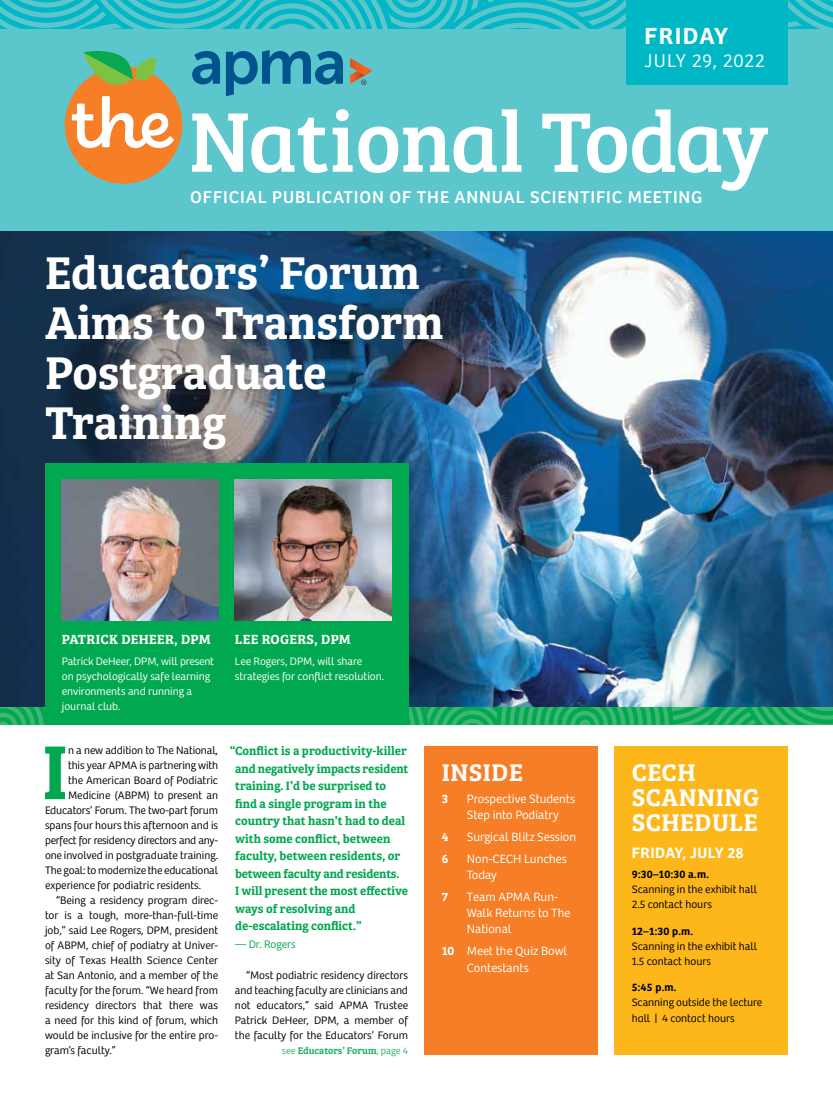
<style>
.page{position:relative;width:833px;height:1103px;background:#fff}
.page>*{position:absolute;margin:0;border:0;box-sizing:border-box;transform-origin:0 0}
.t1{font:87.38px "Bree Serif";letter-spacing:-.025em;color:#fff}
.t2{font:78.88px "Bree Serif Sb";color:#00a850}
.t3{font:47.5px/50px "Bree Serif Sb";color:#fff}
.t4{font:25px/25px "Bree Serif Sb";letter-spacing:.02em;color:#fff}
.t5{font:600 24.12px "Bree";letter-spacing:.06em;color:#fff}
.t6{font:300 19.25px "Bree";letter-spacing:.04em;color:#fff}
.t7{font:17.75px "Bree";letter-spacing:.05em;color:#fff}
.t8{font:600 15.62px "Bree";letter-spacing:.03em;color:#fff}
.t9{font:13.75px "Bree Serif Sb";letter-spacing:.02em;color:#fff}
.t10{font:12.5px/17.5px "Bree Serif Sb";color:#00a850}
.t11{font:300 12.5px/16.2px "Bree";color:#fff}
.t12{font:12.5px "Bree Serif Sb";color:#fff}
.t13{font:300 11.25px/15px "Bree";color:#000}
.t14{font:300 11.25px/15px "Bree";color:#fff}
.t15{font:300 11.25px "Bree";letter-spacing:-.02em;color:#000}
.t16{font:600 11.25px "Bree";letter-spacing:.02em;color:#000}
.t17{font:300 11.25px "Bree";color:#00a850}
.t18{font:10px "Bree Serif Sb";letter-spacing:-.005em;color:#21b46a}
.s1{font-family:"Bree";font-weight:300}
.s2{font-family:"Bree Serif Sb";font-weight:400}
</style>
<div class="page">
<img style="left:0;top:231px;width:832px;height:476px">
<div style="left:0;top:28px;width:832px;height:203px;background:#5bc6cc"></div>
<svg style="left:0;top:0;width:832px;height:29px;background:#2cbec8"></svg>
<div style="left:425px;top:746px;width:173px;height:308px;background:#f57e27"></div>
<svg style="left:65px;top:50px;width:456px;height:134px"></svg>
<div style="left:615px;top:746px;width:172px;height:308px;background:#fdb71a"></div>
<svg style="left:0;top:707px;width:833px;height:18px;background:#1cae5f"></svg>
<div style="left:45px;top:463px;width:363px;height:261px;background:#00a850"></div>
<img style="left:62px;top:480px;width:156px;height:140px">
<img style="left:235px;top:480px;width:156px;height:140px">
<div style="left:626px;top:0;width:162px;height:84px;background:#00b8c5"></div>
<h3 class="t5" style="left:644px;top:18px;width:85px">FRIDAY</h3>
<h3 class="t6" style="left:644px;top:46px;width:122px">JULY 29, 2022</h3>
<h1 class="t1" style="left:541px;top:76px;width:229px">Today</h1>
<h3 class="t7" style="left:190px;top:187px;width:513px">OFFICIAL PUBLICATION OF THE ANNUAL SCIENTIFIC MEETING</h3>
<h3 class="t3" style="left:45px;top:244px;width:400px">Educators’ Forum<br>Aims to Transform<br>Postgraduate<br>Training</h3>
<p class="t9" style="left:62px;top:629px;width:150px">PATRICK DEHEER, DPM</p>
<p class="t14" style="left:62px;top:652px;width:154px">Patrick DeHeer, DPM, will present on psychologically safe learning environments and running a journal club.</p>
<p class="t9" style="left:235px;top:629px;width:117px">LEE ROGERS, DPM</p>
<p class="t14" style="left:235px;top:652px;width:151px">Lee Rogers, DPM, will share strategies for conflict resolution.</p>
<h2 class="t2" style="left:42px;top:711px;width:27px">I</h2>
<p class="t13" style="left:68px;top:742px;width:151px">n a new addition to The National,</p>
<p class="t13" style="left:68px;top:757px;width:151px">this year APMA is partnering with</p>
<p class="t13" style="left:68px;top:772px;width:151px">the American Board of Podiatric</p>
<p class="t13" style="left:68px;top:787px;width:151px">Medicine (ABPM) to present an</p>
<p class="t13" style="left:45px;top:802px;width:174px">Educators’ Forum. The two-part forum</p>
<p class="t13" style="left:45px;top:817px;width:174px">spans four hours this afternoon and is</p>
<p class="t15" style="left:45px;top:832px;width:174px">perfect for residency directors and any-</p>
<p class="t13" style="left:45px;top:847px;width:174px">one involved in postgraduate training.</p>
<p class="t13" style="left:45px;top:862px;width:174px">The goal: to modernize the educational</p>
<p class="t13" style="left:45px;top:877px;width:158px">experience for podiatric residents.</p>
<p class="t13" style="left:56px;top:892px;width:163px">“Being a residency program direc-</p>
<p class="t13" style="left:45px;top:907px;width:174px">tor is a tough, more-than-full-time</p>
<p class="t13" style="left:45px;top:922px;width:174px">job,” said Lee Rogers, DPM, president</p>
<p class="t13" style="left:45px;top:937px;width:174px">of ABPM, chief of podiatry at Univer-</p>
<p class="t13" style="left:45px;top:952px;width:174px">sity of Texas Health Science Center</p>
<p class="t13" style="left:45px;top:967px;width:174px">at San Antonio, and a member of the</p>
<p class="t13" style="left:45px;top:982px;width:174px">faculty for the forum. “We heard from</p>
<p class="t13" style="left:45px;top:997px;width:174px">residency directors that there was</p>
<p class="t13" style="left:45px;top:1012px;width:174px">a need for this kind of forum, which</p>
<p class="t13" style="left:45px;top:1027px;width:174px">would be inclusive for the entire pro-</p>
<p class="t13" style="left:45px;top:1042px;width:72px">gram’s faculty.”</p>
<p class="t10" style="left:235px;top:741px;width:175px;text-indent:-6px">“Conflict is a productivity-killer and negatively impacts resident training. I’d be surprised to find a single program in the country that hasn’t had to deal with some conflict, between faculty, between residents, or between faculty and residents.<br>I will present the most effective ways of resolving and de-escalating conflict.”</p>
<p class="t17" style="left:235px;top:935px;width:62px">— Dr. Rogers</p>
<p class="t13" style="left:235px;top:967px;width:174px;text-align:justify;text-indent:11px">“Most podiatric residency directors and teaching faculty are clinicians and not educators,” said APMA Trustee Patrick DeHeer, DPM, a member of the faculty for the Educators’ Forum</p>
<p class="t18" style="left:282px;top:1043px;width:127px"><span class="s1">see</span> Educators’ Forum<span class="s1">, page 4</span></p>
<h3 class="t4" style="left:442px;top:758px;width:83px">INSIDE</h3>
<p class="t12" style="left:442px;top:789px;width:8px">3</p>
<p class="t11" style="left:467px;top:789px;width:110px">Prospective Students<br>Step into Podiatry</p>
<p class="t12" style="left:442px;top:827px;width:8px">4</p>
<p class="t11" style="left:467px;top:827px;width:111px">Surgical Blitz Session</p>
<p class="t12" style="left:442px;top:849px;width:8px">6</p>
<p class="t11" style="left:467px;top:849px;width:101px">Non-CECH Lunches<br>Today</p>
<p class="t12" style="left:442px;top:887px;width:8px">7</p>
<p class="t11" style="left:467px;top:887px;width:105px">Team APMA Run-<br>Walk Returns to The<br>National</p>
<p class="t11" style="left:467px;top:942px;width:102px;text-indent:-25px"><span class="s2">10</span> Meet the Quiz Bowl<br>Contestants</p>
<h3 class="t4" style="left:631px;top:758px;width:129px">CECH<br>SCANNING<br>SCHEDULE</h3>
<h3 class="t8" style="left:632px;top:840px;width:113px">FRIDAY, JULY 28</h3>
<p class="t16" style="left:631px;top:866px;width:79px">9:30–10:30 a.m.</p>
<p class="t13" style="left:631px;top:881px;width:127px">Scanning in the exhibit hall<br>2.5 contact hours</p>
<p class="t16" style="left:631px;top:922px;width:63px">12–1:30 p.m.</p>
<p class="t13" style="left:631px;top:937px;width:127px">Scanning in the exhibit hall<br>1.5 contact hours</p>
<p class="t16" style="left:631px;top:978px;width:46px">5:45 p.m.</p>
<p class="t13" style="left:631px;top:993px;width:132px;line-height:15.6px">Scanning outside the lecture hall | 4 contact hours</p>
</div>
